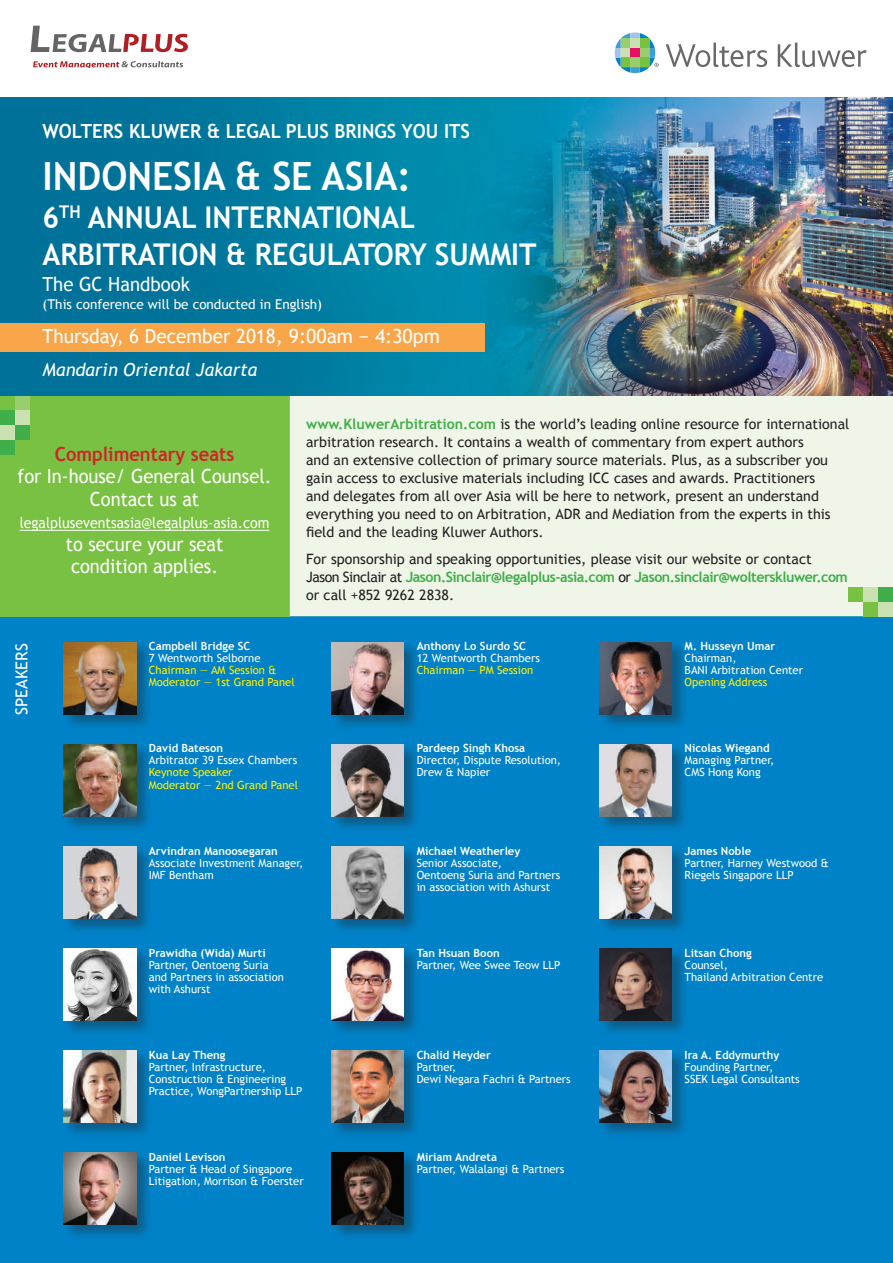
<style>
.page{position:relative;width:893px;height:1263px;background:#fff}
.page>*{position:absolute;margin:0;border:0;box-sizing:border-box;transform-origin:0 0}
.t1{font:700 39px "Trebuchet MS";color:#fff;scale:.95 1}
.t2{font:700 30px/37.5px "Trebuchet MS";color:#fff;scale:.95 1}
.t3{font:19.5px/22.5px "Trebuchet MS";color:#fff;text-align:center;scale:.94 1}
.t4{font:19.5px "Trebuchet MS";color:#fff}
.t5{font:700 19.5px "Trebuchet MS";color:#fff;scale:.95 1}
.t6{font:700 19.5px "Trebuchet MS";color:#d1232a;scale:.94 1}
.t7{font:19.5px "Trebuchet MS";color:#fff;scale:.95 1}
.t8{font:italic 18px "Trebuchet MS";color:#fff}
.t9{font:16.5px "Trebuchet MS";color:#fff}
.t10{font:15px "Trebuchet MS";color:#fff;scale:.94 1}
.t11{font:14.25px/18px "Trebuchet MS";color:#231f20}
.t12{font:13.5px "Trebuchet MS";color:#fff}
.t13{font:11.25px/12px "Trebuchet MS";color:#fff}
.t14{font:700 11.25px "Trebuchet MS";color:#fff}
.t15{font:11.25px/12px "Trebuchet MS";color:#fff101}
.s1{font-weight:700;color:#40ae49}
</style>
<div class="page">
<div style="left:0;top:617px;width:893px;height:646px;background:#0082c8"></div>
<div style="left:0;top:395px;width:289px;height:222px;background:#79c142"></div>
<div style="left:15px;top:395px;width:15px;height:15px;background:#99cd6e"></div>
<div style="left:0;top:410px;width:15px;height:15px;background:#40ae49"></div>
<div style="left:15px;top:410px;width:15px;height:15px;background:#cae2b2"></div>
<div style="left:0;top:425px;width:15px;height:15px;background:#cae2b2"></div>
<div style="left:15px;top:425px;width:15px;height:15px;background:#40ae49"></div>
<div style="left:0;top:440px;width:15px;height:15px;background:#40ae49"></div>
<div style="left:289px;top:395px;width:604px;height:222px;background:#eff6e8"></div>
<div style="left:848px;top:587px;width:15px;height:15px;background:#79c143"></div>
<div style="left:863px;top:602px;width:15px;height:15px;background:#79c143"></div>
<div style="left:863px;top:587px;width:15px;height:15px;background:#cae2b2"></div>
<div style="left:878px;top:602px;width:15px;height:15px;background:#cae2b2"></div>
<div style="left:878px;top:587px;width:15px;height:15px;background:#40ae49"></div>
<svg style="left:666px;top:43px;width:101px;height:24px"></svg>
<svg style="left:778px;top:43px;width:89px;height:24px"></svg>
<svg style="left:615px;top:33px;width:44px;height:40px"></svg>
<img style="left:0;top:98px;width:893px;height:297px">
<div style="left:0;top:323px;width:485px;height:29px;background:#f9a64a"></div>
<svg style="left:33px;top:61px;width:150px;height:7px"></svg>
<svg style="left:31px;top:26px;width:157px;height:26px"></svg>
<hr style="left:20px;top:530px;width:249px;height:1px;background:#fff">
<div style="left:599px;top:742px;width:90px;height:90px;background:#231f20;opacity:.4"></div>
<img style="left:600px;top:744px;width:72px;height:72px">
<div style="left:63px;top:742px;width:90px;height:90px;background:#231f20;opacity:.4"></div>
<img style="left:64px;top:744px;width:72px;height:72px">
<div style="left:331px;top:742px;width:90px;height:90px;background:#231f20;opacity:.4"></div>
<img style="left:332px;top:744px;width:72px;height:72px">
<div style="left:331px;top:946px;width:90px;height:90px;background:#231f20;opacity:.4"></div>
<img style="left:332px;top:948px;width:72px;height:72px">
<div style="left:331px;top:1048px;width:90px;height:90px;background:#231f20;opacity:.4"></div>
<img style="left:332px;top:1050px;width:72px;height:73px">
<div style="left:599px;top:640px;width:90px;height:90px;background:#231f20;opacity:.4"></div>
<img style="left:600px;top:642px;width:72px;height:72px">
<div style="left:63px;top:844px;width:90px;height:90px;background:#231f20;opacity:.4"></div>
<img style="left:64px;top:846px;width:72px;height:72px">
<div style="left:331px;top:640px;width:90px;height:90px;background:#231f20;opacity:.4"></div>
<img style="left:332px;top:642px;width:72px;height:72px">
<div style="left:599px;top:946px;width:90px;height:90px;background:#231f20;opacity:.4"></div>
<img style="left:600px;top:948px;width:72px;height:72px">
<div style="left:63px;top:946px;width:90px;height:90px;background:#231f20;opacity:.4"></div>
<img style="left:64px;top:948px;width:72px;height:72px">
<div style="left:63px;top:1048px;width:90px;height:90px;background:#231f20;opacity:.4"></div>
<img style="left:64px;top:1050px;width:72px;height:73px">
<div style="left:599px;top:844px;width:90px;height:90px;background:#231f20;opacity:.4"></div>
<img style="left:600px;top:846px;width:72px;height:72px">
<div style="left:63px;top:1150px;width:90px;height:91px;background:#231f20;opacity:.4"></div>
<img style="left:64px;top:1152px;width:72px;height:73px">
<div style="left:331px;top:844px;width:90px;height:90px;background:#231f20;opacity:.4"></div>
<img style="left:332px;top:846px;width:72px;height:72px">
<div style="left:331px;top:1150px;width:90px;height:91px;background:#231f20;opacity:.4"></div>
<img style="left:332px;top:1152px;width:72px;height:73px">
<div style="left:599px;top:1048px;width:90px;height:90px;background:#231f20;opacity:.4"></div>
<img style="left:600px;top:1050px;width:72px;height:73px">
<div style="left:63px;top:640px;width:90px;height:90px;background:#231f20;opacity:.4"></div>
<img style="left:64px;top:642px;width:72px;height:72px">
<h3 class="t5" style="left:43px;top:119px;width:451px">WOLTERS KLUWER &amp; LEGAL PLUS BRINGS YOU ITS</h3>
<h1 class="t1" style="left:43px;top:152px;width:390px">INDONESIA &amp; SE ASIA:</h1>
<h2 class="t2" style="left:43px;top:199px;width:522px">6<sup>TH</sup> ANNUAL INTERNATIONAL<br>ARBITRATION &amp; REGULATORY SUMMIT</h2>
<h3 class="t7" style="left:43px;top:273px;width:157px">The GC Handbook</h3>
<p class="t12" style="left:43px;top:296px;width:281px">(This conference will be conducted in English)</p>
<h3 class="t4" style="left:43px;top:325px;width:399px">Thursday, 6 December 2018, 9:00am − 4:30pm</h3>
<h3 class="t8" style="left:43px;top:359px;width:216px">Mandarin Oriental Jakarta</h3>
<h3 class="t6" style="left:55px;top:442px;width:192px">Complimentary seats</h3>
<h3 class="t3" style="left:18px;top:465px;width:272px">for In-house/ General Counsel.<br>Contact us at</h3>
<h3 class="t10" style="left:20px;top:514px;width:267px">legalpluseventsasia@legalplus-asia.com</h3>
<h3 class="t3" style="left:66px;top:533px;width:169px;text-align:left">to secure your seat condition applies.</h3>
<p class="t11" style="left:306px;top:415px;width:545px"><span class="s1">www.KluwerArbitration.com</span> is the world’s leading online resource for international arbitration research. It contains a wealth of commentary from expert authors<br>and an extensive collection of primary source materials. Plus, as a subscriber you gain access to exclusive materials including ICC cases and awards. Practitioners<br>and delegates from all over Asia will be here to network, present an understand everything you need to on Arbitration, ADR and Mediation from the experts in this field and the leading Kluwer Authors.</p>
<p class="t11" style="left:306px;top:550px;width:543px">For sponsorship and speaking opportunities, please visit our website or contact<br>Jason Sinclair at <span class="s1">Jason.Sinclair@legalplus-asia.com</span> or <span class="s1">Jason.sinclair@wolterskluwer.com </span>or call +852 9262 2838.</p>
<h3 class="t9" style="left:12px;top:715px;width:73px;rotate:-90deg">SPEAKERS</h3>
<p class="t14" style="left:149px;top:639px;width:103px">Campbell Bridge SC</p>
<p class="t13" style="left:149px;top:653px;width:113px">7 Wentworth Selborne</p>
<p class="t15" style="left:149px;top:665px;width:147px">Chairman — AM Session &amp;<br>Moderator — 1st Grand Panel</p>
<p class="t14" style="left:149px;top:741px;width:76px">David Bateson</p>
<p class="t13" style="left:149px;top:755px;width:150px">Arbitrator 39 Essex Chambers</p>
<p class="t15" style="left:149px;top:767px;width:151px">Keynote Speaker<br>Moderator — 2nd Grand Panel</p>
<p class="t14" style="left:417px;top:639px;width:111px">Anthony Lo Surdo SC</p>
<p class="t13" style="left:417px;top:653px;width:125px">12 Wentworth Chambers</p>
<p class="t15" style="left:417px;top:665px;width:118px">Chairman — PM Session</p>
<p class="t14" style="left:417px;top:741px;width:110px">Pardeep Singh Khosa</p>
<p class="t13" style="left:417px;top:755px;width:146px">Director, Dispute Resolution,<br>Drew &amp; Napier</p>
<p class="t14" style="left:685px;top:639px;width:92px">M. Husseyn Umar</p>
<p class="t13" style="left:685px;top:653px;width:120px">Chairman,<br>BANI Arbitration Center</p>
<p class="t15" style="left:685px;top:677px;width:84px">Opening Address</p>
<p class="t14" style="left:685px;top:741px;width:87px">Nicolas Wiegand</p>
<p class="t13" style="left:685px;top:755px;width:91px">Managing Partner,<br>CMS Hong Kong</p>
<p class="t14" style="left:149px;top:843px;width:131px">Arvindran Manoosegaran</p>
<p class="t13" style="left:149px;top:857px;width:156px">Associate Investment Manager,<br>IMF Bentham</p>
<p class="t14" style="left:417px;top:843px;width:105px">Michael Weatherley</p>
<p class="t13" style="left:417px;top:857px;width:145px">Senior Associate,<br>Oentoeng Suria and Partners in association with Ashurst</p>
<p class="t14" style="left:685px;top:843px;width:68px">James Noble</p>
<p class="t13" style="left:685px;top:857px;width:146px">Partner, Harney Westwood &amp;<br>Riegels Singapore LLP</p>
<p class="t14" style="left:149px;top:945px;width:118px">Prawidha (Wida) Murti</p>
<p class="t13" style="left:149px;top:959px;width:137px">Partner, Oentoeng Suria and Partners in association with Ashurst</p>
<p class="t14" style="left:417px;top:945px;width:84px">Tan Hsuan Boon</p>
<p class="t13" style="left:417px;top:959px;width:145px">Partner, Wee Swee Teow LLP</p>
<p class="t14" style="left:685px;top:945px;width:69px">Litsan Chong</p>
<p class="t13" style="left:685px;top:959px;width:140px">Counsel,<br>Thailand Arbitration Centre</p>
<p class="t14" style="left:149px;top:1048px;width:78px">Kua Lay Theng</p>
<p class="t13" style="left:149px;top:1061px;width:155px">Partner, Infrastructure,<br>Construction &amp; Engineering<br>Practice, WongPartnership LLP</p>
<p class="t14" style="left:417px;top:1048px;width:76px">Chalid Heyder</p>
<p class="t13" style="left:417px;top:1061px;width:156px">Partner,<br>Dewi Negara Fachri &amp; Partners</p>
<p class="t14" style="left:685px;top:1048px;width:96px">Ira A. Eddymurthy</p>
<p class="t13" style="left:685px;top:1061px;width:117px">Founding Partner,<br>SSEK Legal Consultants</p>
<p class="t14" style="left:149px;top:1150px;width:78px">Daniel Levison</p>
<p class="t13" style="left:149px;top:1163px;width:156px">Partner &amp; Head of Singapore<br>Litigation, Morrison &amp; Foerster</p>
<p class="t14" style="left:417px;top:1150px;width:82px">Miriam Andreta</p>
<p class="t13" style="left:417px;top:1163px;width:149px">Partner, Walalangi &amp; Partners</p>
</div>
